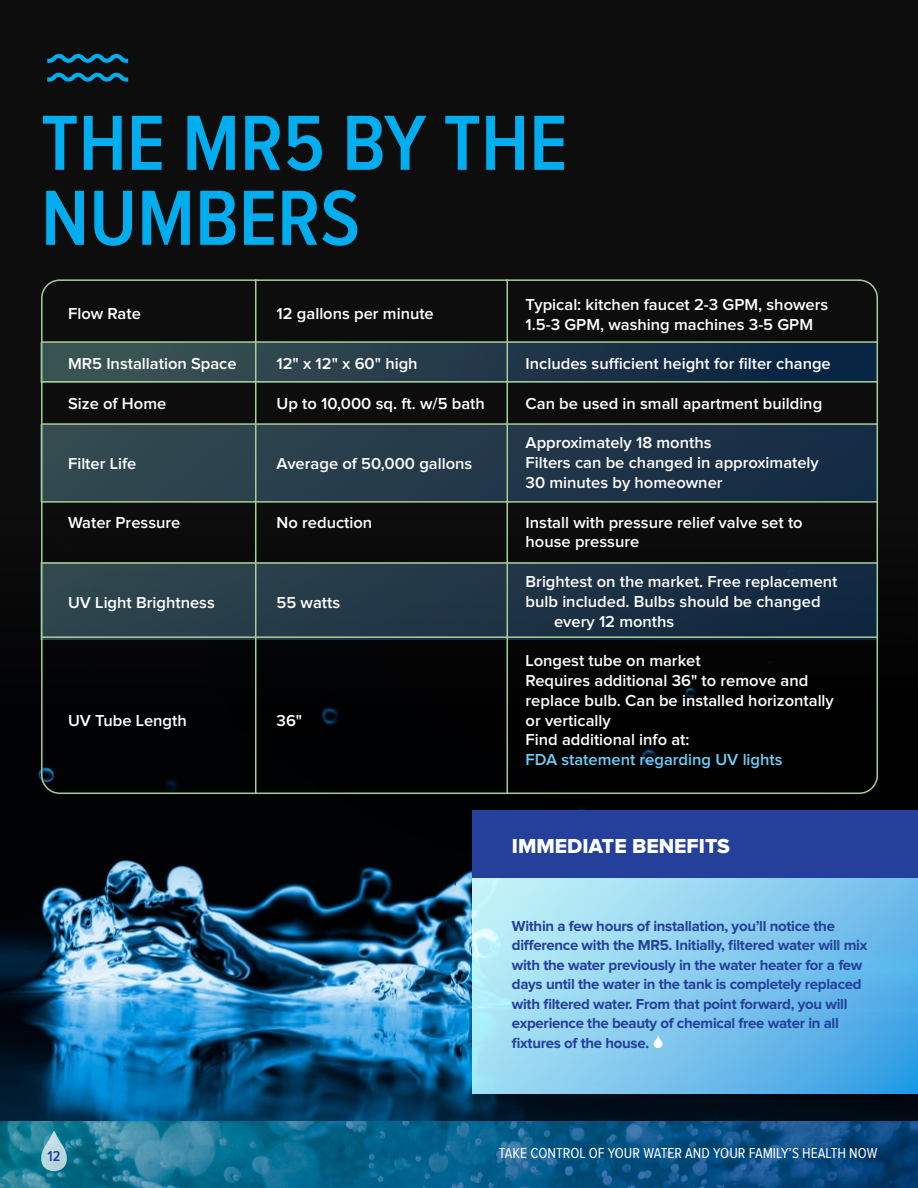
<style>
.page{position:relative;width:918px;height:1188px;background:#fff}
.page>*{position:absolute;margin:0;border:0;box-sizing:border-box;transform-origin:0 0}
.JMCC_Headline_Treatm{font:600 81px/75px "Proxima Nova Cond";color:#00aeef}
.JMCC_Subhead_Treatme{font:21px "Proxima Nova Extrabld";color:#fff}
.t1{font:600 16.5px/19.8px "Proxima Nova";color:#fff}
.t2{font:600 16.5px "Proxima Nova";color:#6dcff6}
.Call_out_Body_Copy{font:700 15px/19.5px "Proxima Nova";letter-spacing:-.02em;color:#25409a}
.t3{font:15px "Proxima Nova Cond";color:#fff}
.t4{font:600 15px "Proxima Nova Cond";color:#25409a}
</style>
<div class="page">
<img style="left:0;top:718px;width:918px;height:470px">
<svg style="left:38px;top:1131px;width:32px;height:40px"></svg>
<div style="left:0;top:0;width:918px;height:718px;background:#0d0d0d"></div>
<div style="left:40px;top:342px;width:837px;height:41px;background:linear-gradient(to right,#405654,#062040)"></div>
<div style="left:40px;top:425px;width:837px;height:77px;background:linear-gradient(to right,#354b51,#142a44)"></div>
<div style="left:40px;top:562px;width:837px;height:77px;background:linear-gradient(to right,#32484e,#112640)"></div>
<hr style="left:255px;top:279px;width:1px;height:515px;background:#a6ce98">
<hr style="left:507px;top:279px;width:1px;height:515px;background:#a6ce98">
<svg style="left:47px;top:54px;width:81px;height:9px"></svg>
<svg style="left:47px;top:73px;width:81px;height:9px"></svg>
<div style="left:472px;top:811px;width:446px;height:67px;background:#25409a"></div>
<div style="left:273px;top:711px;width:41px;height:22px;background:#000;border-radius:50%"></div>
<hr style="left:41px;top:341px;width:837px;height:2px;background:#a6ce98">
<hr style="left:41px;top:381px;width:837px;height:2px;background:#a6ce98">
<hr style="left:41px;top:423px;width:837px;height:2px;background:#a6ce98">
<hr style="left:41px;top:501px;width:837px;height:2px;background:#a6ce98">
<hr style="left:41px;top:562px;width:837px;height:2px;background:#a6ce98">
<hr style="left:41px;top:636px;width:837px;height:2px;background:#a6ce98">
<svg style="left:472px;top:878px;width:446px;height:216px;background:#85cbee"></svg>
<svg style="left:654px;top:1034px;width:9px;height:14px"></svg>
<p class="JMCC_Headline_Treatm" style="left:41px;top:109px;width:528px">THE MR5 BY THE<br>NUMBERS</p>
<p class="t1" style="left:68px;top:304px;width:74px">Flow Rate</p>
<p class="t1" style="left:277px;top:304px;width:159px">12 gallons per minute</p>
<p class="t1" style="left:526px;top:295px;width:304px">Typical: kitchen faucet 2-3 GPM, showers<br>1.5-3 GPM, washing machines 3-5 GPM</p>
<p class="t1" style="left:68px;top:354px;width:170px">MR5 Installation Space</p>
<p class="t1" style="left:277px;top:354px;width:143px">12" x 12" x 60" high</p>
<p class="t1" style="left:526px;top:354px;width:307px">Includes sufficient height for filter change</p>
<p class="t1" style="left:68px;top:394px;width:100px">Size of Home</p>
<p class="t1" style="left:277px;top:394px;width:210px">Up to 10,000 sq. ft. w/5 bath</p>
<p class="t1" style="left:526px;top:394px;width:298px">Can be used in small apartment building</p>
<p class="t1" style="left:68px;top:455px;width:70px">Filter Life</p>
<p class="t1" style="left:277px;top:455px;width:197px">Average of 50,000 gallons</p>
<p class="t1" style="left:526px;top:434px;width:188px">Approximately 18 months</p>
<p class="t1" style="left:526px;top:453px;width:295px">Filters can be changed in approximately<br>30 minutes by homeowner</p>
<p class="t1" style="left:68px;top:513px;width:114px">Water Pressure</p>
<p class="t1" style="left:277px;top:513px;width:97px">No reduction</p>
<p class="t1" style="left:526px;top:513px;width:279px">Install with pressure relief valve set to house pressure</p>
<p class="t1" style="left:68px;top:593px;width:148px">UV Light Brightness</p>
<p class="t1" style="left:277px;top:593px;width:65px">55 watts</p>
<p class="t1" style="left:68px;top:711px;width:120px">UV Tube Length</p>
<p class="t1" style="left:277px;top:711px;width:27px">36"</p>
<p class="t1" style="left:526px;top:572px;width:313px">Brightest on the market. Free replacement</p>
<p class="t1" style="left:526px;top:592px;width:297px">bulb included. Bulbs should be changed</p>
<p class="t1" style="left:554px;top:612px;width:122px">every 12 months</p>
<p class="t1" style="left:526px;top:651px;width:177px">Longest tube on market</p>
<p class="t1" style="left:526px;top:671px;width:310px">Requires additional 36" to remove and replace bulb. Can be installed horizontally or vertically</p>
<p class="t1" style="left:526px;top:731px;width:165px">Find additional info at:</p>
<p class="t2" style="left:526px;top:752px;width:259px">FDA statement regarding UV lights</p>
<p class="JMCC_Subhead_Treatme" style="left:512px;top:836px;width:220px">IMMEDIATE BENEFITS</p>
<p class="Call_out_Body_Copy" style="left:512px;top:917px;width:357px">Within a few hours of installation, you’ll notice the difference with the MR5. Initially, filtered water will mix with the water previously in the water heater for a few days until the water in the tank is completely replaced with filtered water. From that point forward, you will experience the beauty of chemical free water in all fixtures of the house.</p>
<p class="t4" style="left:47px;top:1149px;width:14px">12</p>
<p class="t3" style="left:499px;top:1147px;width:380px">TAKE CONTROL OF YOUR WATER AND YOUR FAMILY’S HEALTH NOW</p>
</div>
